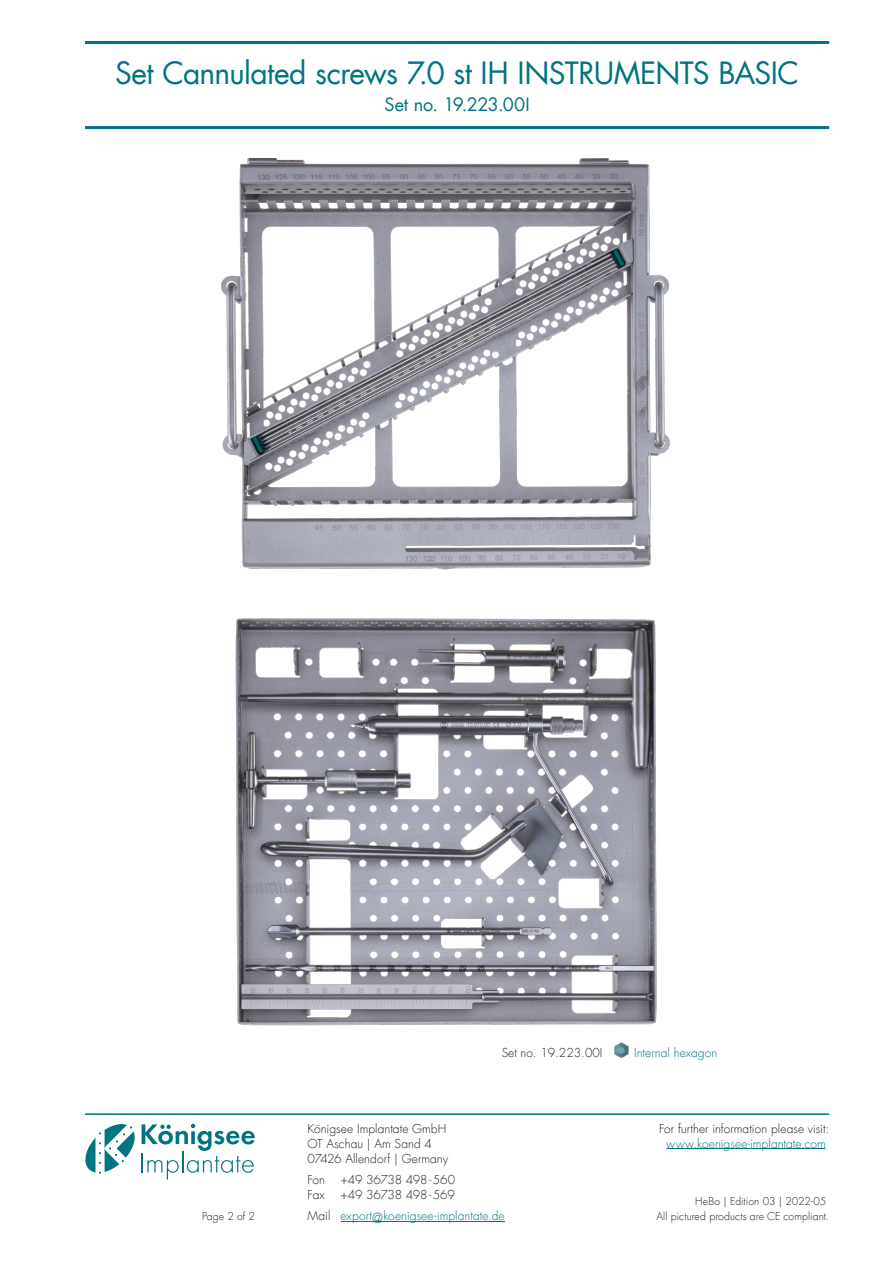
<style>
.page{position:relative;width:893px;height:1263px;background:#fff}
.page>*{position:absolute;margin:0;border:0;box-sizing:border-box;transform-origin:0 0}
.t1{font:30px "Futura Com";letter-spacing:-.02em;color:#007480}
.t2{font:18px "Futura Com";letter-spacing:-.01em;color:#007480}
.t3{font:300 12px/15px "Futura Com";letter-spacing:.005em;color:#231f20}
.t4{font:300 12px/21.5px "Futura Com";letter-spacing:.005em;color:#007480}
.t5{font:300 12px "Futura Com";letter-spacing:-.02em;color:#231f20}
.t6{font:300 10.5px "Futura Com";letter-spacing:.005em;color:#231f20}
.s1{color:#231f20}
.s2{font-size:13.5px}
</style>
<div class="page">
<hr style="left:85px;top:41px;width:744px;height:3px;background:#007480">
<hr style="left:85px;top:126px;width:744px;height:3px;background:#007480">
<hr style="left:85px;top:1113px;width:744px;height:2px;background:#007480">
<hr style="left:666px;top:1148px;width:159px;height:1px;background:#007480">
<hr style="left:141px;top:1152px;width:2px;height:20px;background:#007480">
<svg style="left:142px;top:1124px;width:113px;height:55px"></svg>
<svg style="left:85px;top:1124px;width:50px;height:50px"></svg>
<hr style="left:341px;top:1221px;width:164px;height:1px;background:#007480">
<img style="left:221px;top:158px;width:449px;height:412px">
<img style="left:614px;top:1042px;width:14px;height:16px">
<img style="left:235px;top:618px;width:422px;height:408px">
<h1 class="t1" style="left:115px;top:53px;width:685px">Set Cannulated screws 7.0 st IH INSTRUMENTS BASIC</h1>
<h2 class="t2" style="left:385px;top:93px;width:147px">Set no. 19.223.00I</h2>
<p class="t3" style="left:502px;top:1045px;width:102px">Set no. 19.223.00I</p>
<p class="t4" style="left:634px;top:1042px;width:85px">Internal hexagon</p>
<p class="t3" style="left:659px;top:1121px;width:171px">For further information please visit:</p>
<p class="t4" style="left:666px;top:1132px;width:161px">www.koenigsee-implantate.com</p>
<p class="t3" style="left:308px;top:1121px;width:142px">Königsee Implantate GmbH<br>OT Aschau | Am Sand 4<br>07426 Allendorf | Germany</p>
<p class="t3" style="left:308px;top:1172px;width:19px">Fon</p>
<p class="t5" style="left:341px;top:1172px;width:116px">+49 36738 498-560</p>
<p class="t3" style="left:308px;top:1187px;width:19px">Fax</p>
<p class="t4" style="left:308px;top:1184px;width:199px;text-indent:33px"><span class="s1">+49 36738 498-569<br>Mail</span> export<span class="s2">@</span>koenigsee-implantate.de</p>
<p class="t6" style="left:695px;top:1195px;width:133px">HeBo | Edition 03 | 2022-05</p>
<p class="t6" style="left:202px;top:1210px;width:54px">Page 2 of 2</p>
<p class="t6" style="left:656px;top:1210px;width:174px">All pictured products are CE compliant.</p>
</div>
